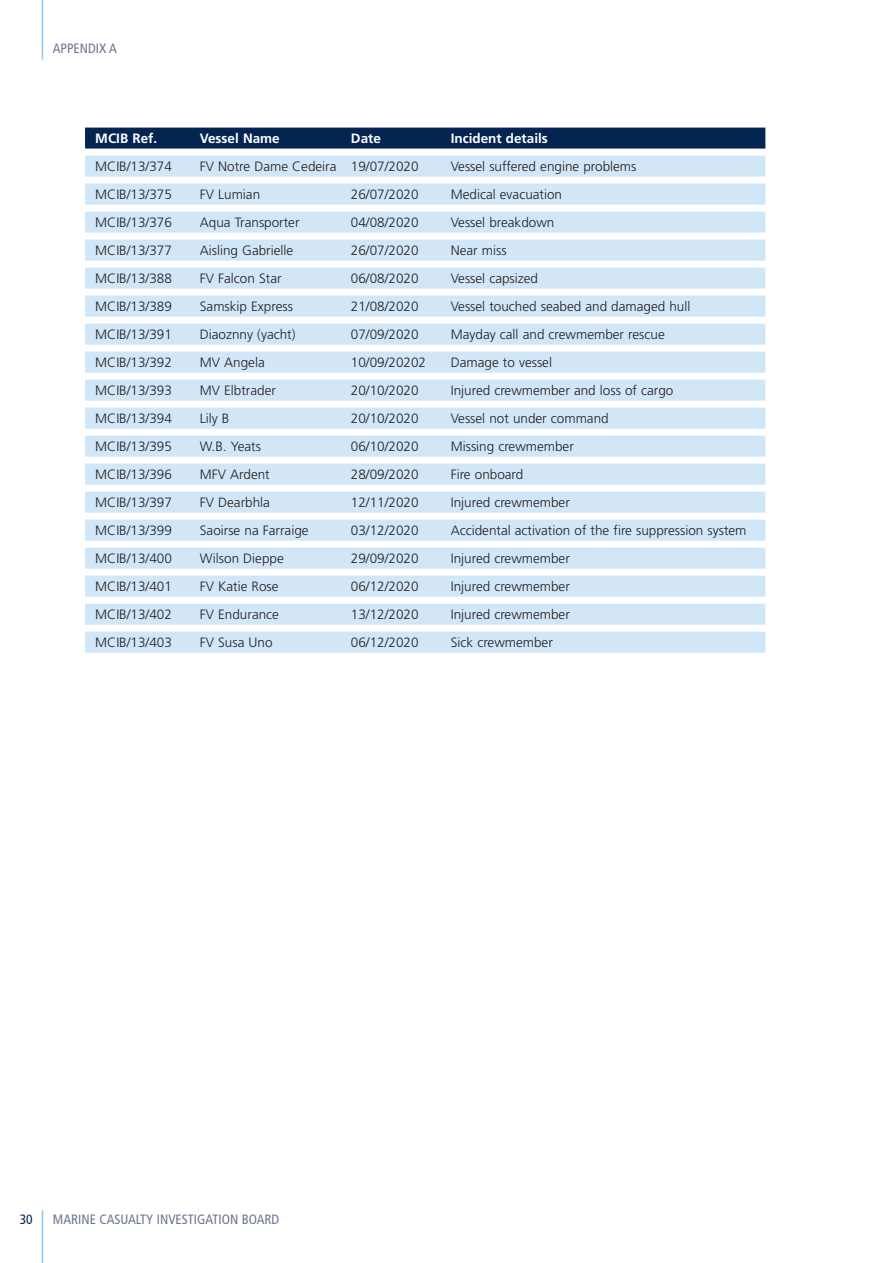
<style>
.page{position:relative;width:893px;height:1263px;background:#fff}
.page>*{position:absolute;margin:0;border:0;box-sizing:border-box;transform-origin:0 0}
.t1{font:300 13.5px "Frutiger";color:#231f20}
.t2{font:condensed 13.5px "Frutiger";color:#6b7394}
.t3{font:700 13.5px "Frutiger";color:#fff}
.t4{font:condensed 13.5px "Frutiger";color:#042552}
</style>
<div class="page">
<hr style="left:42px;top:0;width:1px;height:60px;background:#91c9ed">
<hr style="left:42px;top:1210px;width:1px;height:53px;background:#91c9ed">
<div style="left:85px;top:128px;width:680px;height:21px;background:#042552"></div>
<div style="left:85px;top:156px;width:680px;height:21px;background:#d1e7f7"></div>
<div style="left:85px;top:184px;width:680px;height:21px;background:#d1e7f7"></div>
<div style="left:85px;top:212px;width:680px;height:21px;background:#d1e7f7"></div>
<div style="left:85px;top:240px;width:680px;height:21px;background:#d1e7f7"></div>
<div style="left:85px;top:268px;width:680px;height:21px;background:#d1e7f7"></div>
<div style="left:85px;top:296px;width:680px;height:21px;background:#d1e7f7"></div>
<div style="left:85px;top:324px;width:680px;height:21px;background:#d1e7f7"></div>
<div style="left:85px;top:352px;width:680px;height:21px;background:#d1e7f7"></div>
<div style="left:85px;top:380px;width:680px;height:21px;background:#d1e7f7"></div>
<div style="left:85px;top:408px;width:680px;height:21px;background:#d1e7f7"></div>
<div style="left:85px;top:436px;width:680px;height:21px;background:#d1e7f7"></div>
<div style="left:85px;top:464px;width:680px;height:21px;background:#d1e7f7"></div>
<div style="left:85px;top:492px;width:680px;height:21px;background:#d1e7f7"></div>
<div style="left:85px;top:520px;width:680px;height:21px;background:#d1e7f7"></div>
<div style="left:85px;top:548px;width:680px;height:21px;background:#d1e7f7"></div>
<div style="left:85px;top:576px;width:680px;height:21px;background:#d1e7f7"></div>
<div style="left:85px;top:604px;width:680px;height:21px;background:#d1e7f7"></div>
<div style="left:85px;top:632px;width:680px;height:21px;background:#d1e7f7"></div>
<p class="t2" style="left:53px;top:43px;width:66px">APPENDIX A</p>
<p class="t3" style="left:95px;top:132px;width:63px">MCIB Ref.</p>
<p class="t3" style="left:200px;top:132px;width:81px">Vessel Name</p>
<p class="t3" style="left:351px;top:132px;width:32px">Date</p>
<p class="t3" style="left:451px;top:132px;width:99px">Incident details</p>
<p class="t1" style="left:95px;top:160px;width:78px">MCIB/13/374</p>
<p class="t1" style="left:200px;top:160px;width:220px">FV Notre Dame Cedeira 19/07/2020</p>
<p class="t1" style="left:451px;top:160px;width:187px">Vessel suffered engine problems</p>
<p class="t1" style="left:95px;top:188px;width:78px">MCIB/13/375</p>
<p class="t1" style="left:200px;top:188px;width:62px">FV Lumian</p>
<p class="t1" style="left:351px;top:188px;width:69px">26/07/2020</p>
<p class="t1" style="left:451px;top:188px;width:113px">Medical evacuation</p>
<p class="t1" style="left:95px;top:216px;width:78px">MCIB/13/376</p>
<p class="t1" style="left:200px;top:216px;width:101px">Aqua Transporter</p>
<p class="t1" style="left:351px;top:216px;width:69px">04/08/2020</p>
<p class="t1" style="left:451px;top:216px;width:105px">Vessel breakdown</p>
<p class="t1" style="left:95px;top:244px;width:78px">MCIB/13/377</p>
<p class="t1" style="left:200px;top:244px;width:95px">Aisling Gabrielle</p>
<p class="t1" style="left:351px;top:244px;width:69px">26/07/2020</p>
<p class="t1" style="left:451px;top:244px;width:57px">Near miss</p>
<p class="t1" style="left:95px;top:272px;width:78px">MCIB/13/388</p>
<p class="t1" style="left:200px;top:272px;width:83px">FV Falcon Star</p>
<p class="t1" style="left:351px;top:272px;width:69px">06/08/2020</p>
<p class="t1" style="left:451px;top:272px;width:89px">Vessel capsized</p>
<p class="t1" style="left:95px;top:300px;width:78px">MCIB/13/389</p>
<p class="t1" style="left:200px;top:300px;width:95px">Samskip Express</p>
<p class="t1" style="left:351px;top:300px;width:69px">21/08/2020</p>
<p class="t1" style="left:451px;top:300px;width:241px">Vessel touched seabed and damaged hull</p>
<p class="t1" style="left:95px;top:328px;width:78px">MCIB/13/391</p>
<p class="t1" style="left:200px;top:328px;width:97px">Diaoznny (yacht)</p>
<p class="t1" style="left:351px;top:328px;width:69px">07/09/2020</p>
<p class="t1" style="left:451px;top:328px;width:216px">Mayday call and crewmember rescue</p>
<p class="t1" style="left:95px;top:356px;width:78px">MCIB/13/392</p>
<p class="t1" style="left:200px;top:356px;width:66px">MV Angela</p>
<p class="t1" style="left:351px;top:356px;width:77px">10/09/20202</p>
<p class="t1" style="left:451px;top:356px;width:103px">Damage to vessel</p>
<p class="t1" style="left:95px;top:384px;width:78px">MCIB/13/393</p>
<p class="t1" style="left:200px;top:384px;width:78px">MV Elbtrader</p>
<p class="t1" style="left:351px;top:384px;width:69px">20/10/2020</p>
<p class="t1" style="left:451px;top:384px;width:224px">Injured crewmember and loss of cargo</p>
<p class="t1" style="left:95px;top:412px;width:78px">MCIB/13/394</p>
<p class="t1" style="left:200px;top:412px;width:31px">Lily B</p>
<p class="t1" style="left:351px;top:412px;width:69px">20/10/2020</p>
<p class="t1" style="left:451px;top:412px;width:159px">Vessel not under command</p>
<p class="t1" style="left:95px;top:440px;width:78px">MCIB/13/395</p>
<p class="t1" style="left:200px;top:440px;width:63px">W.B. Yeats</p>
<p class="t1" style="left:351px;top:440px;width:69px">06/10/2020</p>
<p class="t1" style="left:451px;top:440px;width:125px">Missing crewmember</p>
<p class="t1" style="left:95px;top:468px;width:78px">MCIB/13/396</p>
<p class="t1" style="left:200px;top:468px;width:71px">MFV Ardent</p>
<p class="t1" style="left:351px;top:468px;width:69px">28/09/2020</p>
<p class="t1" style="left:451px;top:468px;width:74px">Fire onboard</p>
<p class="t1" style="left:95px;top:496px;width:78px">MCIB/13/397</p>
<p class="t1" style="left:200px;top:496px;width:72px">FV Dearbhla</p>
<p class="t1" style="left:351px;top:496px;width:69px">12/11/2020</p>
<p class="t1" style="left:451px;top:496px;width:121px">Injured crewmember</p>
<p class="t1" style="left:95px;top:524px;width:78px">MCIB/13/399</p>
<p class="t1" style="left:200px;top:524px;width:110px">Saoirse na Farraige</p>
<p class="t1" style="left:351px;top:524px;width:69px">03/12/2020</p>
<p class="t1" style="left:451px;top:524px;width:297px">Accidental activation of the fire suppression system</p>
<p class="t1" style="left:95px;top:552px;width:78px">MCIB/13/400</p>
<p class="t1" style="left:200px;top:552px;width:85px">Wilson Dieppe</p>
<p class="t1" style="left:351px;top:552px;width:69px">29/09/2020</p>
<p class="t1" style="left:451px;top:552px;width:121px">Injured crewmember</p>
<p class="t1" style="left:95px;top:580px;width:78px">MCIB/13/401</p>
<p class="t1" style="left:200px;top:580px;width:80px">FV Katie Rose</p>
<p class="t1" style="left:351px;top:580px;width:69px">06/12/2020</p>
<p class="t1" style="left:451px;top:580px;width:121px">Injured crewmember</p>
<p class="t1" style="left:95px;top:609px;width:78px">MCIB/13/402</p>
<p class="t1" style="left:200px;top:609px;width:81px">FV Endurance</p>
<p class="t1" style="left:351px;top:609px;width:69px">13/12/2020</p>
<p class="t1" style="left:451px;top:609px;width:121px">Injured crewmember</p>
<p class="t1" style="left:95px;top:637px;width:78px">MCIB/13/403</p>
<p class="t1" style="left:200px;top:637px;width:74px">FV Susa Uno</p>
<p class="t1" style="left:351px;top:637px;width:69px">06/12/2020</p>
<p class="t1" style="left:451px;top:637px;width:104px">Sick crewmember</p>
<p class="t4" style="left:20px;top:1213px;width:14px">30</p>
<p class="t2" style="left:53px;top:1213px;width:228px">MARINE CASUALTY INVESTIGATION BOARD</p>
</div>
